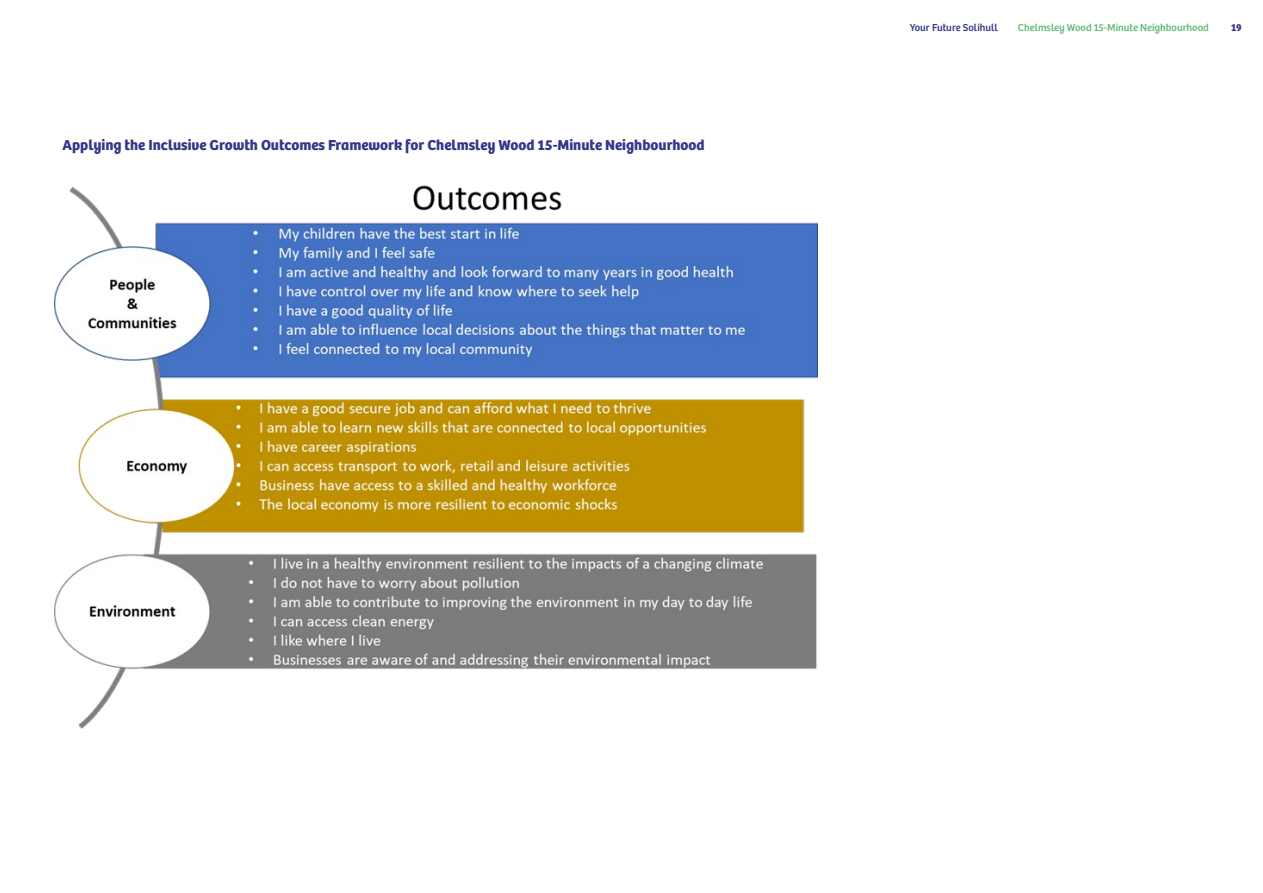
<style>
.page{position:relative;width:1263px;height:893px;background:#fff}
.page>*{position:absolute;margin:0;border:0;box-sizing:border-box;transform-origin:0 0}
.t1{font:700 15px "Bree";color:#363689}
.t2{font:10.5px "Bree";color:#62b774}
.t3{font:10.5px "Bree";color:#363689}
.t4{font:700 10.5px "Bree";color:#363689}
</style>
<div class="page">
<img style="left:54px;top:185px;width:764px;height:543px">
<p class="t1" style="left:62px;top:133px;width:644px">Applying the Inclusive Growth Outcomes Framework for Chelmsley Wood 15-Minute Neighbourhood</p>
<p class="t3" style="left:910px;top:19px;width:90px">Your Future Solihull</p>
<p class="t2" style="left:1018px;top:19px;width:193px">Chelmsley Wood 15-Minute Neighbourhood</p>
<p class="t4" style="left:1231px;top:19px;width:12px">19</p>
</div>
